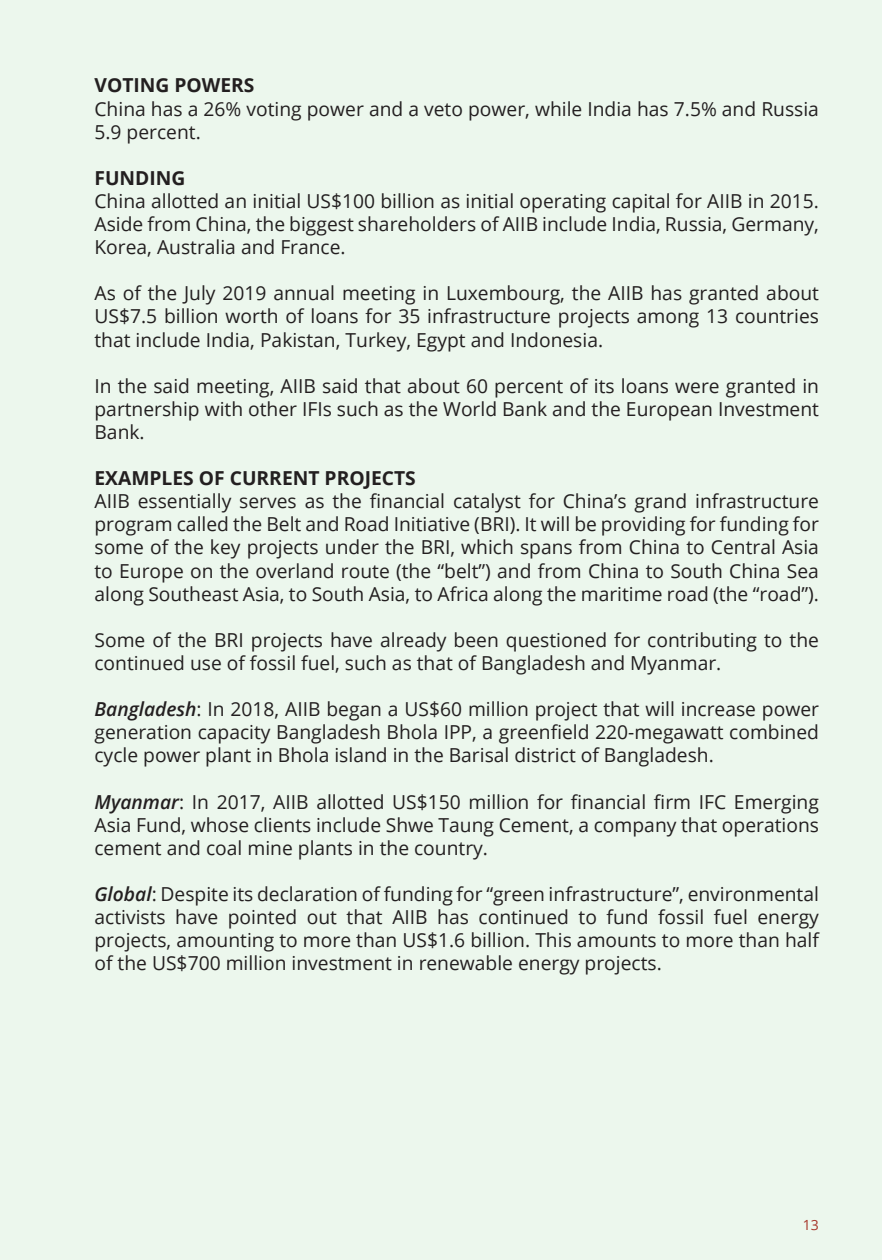
<style>
.page{position:relative;width:882px;height:1260px;background:#ecf7ed}
.page>*{position:absolute;margin:0;border:0;box-sizing:border-box;transform-origin:0 0}
.Infog-Copy{font:19.25px/23.1px "Open Sans";color:#231f20;text-align:justify}
.Infog-H2{font:700 19.25px "Open Sans";color:#231f20}
.t1{font:14px "Open Sans";color:#b12827}
.s1{font-weight:600;font-style:italic}
</style>
<div class="page">
<p class="Infog-H2" style="left:94px;top:72px;width:162px">VOTING POWERS</p>
<p class="Infog-Copy" style="left:94px;top:96px;width:726px">China has a 26% voting power and a veto power, while India has 7.5% and Russia<br>5.9 percent.</p>
<p class="Infog-H2" style="left:94px;top:164px;width:92px">FUNDING</p>
<p class="Infog-Copy" style="left:94px;top:189px;width:726px">China allotted an initial US$100 billion as initial operating capital for AIIB in 2015.<br>Aside from China, the biggest shareholders of AIIB include India, Russia, Germany, Korea, Australia and France.</p>
<p class="Infog-Copy" style="left:94px;top:281px;width:726px">As of the July 2019 annual meeting in Luxembourg, the AIIB has granted about US$7.5 billion worth of loans for 35 infrastructure projects among 13 countries that include India, Pakistan, Turkey, Egypt and Indonesia.</p>
<p class="Infog-Copy" style="left:94px;top:374px;width:726px">In the said meeting, AIIB said that about 60 percent of its loans were granted in partnership with other IFIs such as the World Bank and the European Investment Bank.</p>
<p class="Infog-H2" style="left:94px;top:465px;width:323px">EXAMPLES OF CURRENT PROJECTS</p>
<p class="Infog-Copy" style="left:94px;top:489px;width:726px">AIIB essentially serves as the financial catalyst for China’s grand infrastructure program called the Belt and Road Initiative (BRI). It will be providing for funding for some of the key projects under the BRI, which spans from China to Central Asia to Europe on the overland route (the “belt”) and from China to South China Sea along Southeast Asia, to South Asia, to Africa along the maritime road (the “road”).</p>
<p class="Infog-Copy" style="left:94px;top:628px;width:726px">Some of the BRI projects have already been questioned for contributing to the continued use of fossil fuel, such as that of Bangladesh and Myanmar.</p>
<p class="Infog-Copy" style="left:94px;top:697px;width:726px"><span class="s1">Bangladesh</span>: In 2018, AIIB began a US$60 million project that will increase power generation capacity Bangladesh Bhola IPP, a greenfield 220-megawatt combined cycle power plant in Bhola island in the Barisal district of Bangladesh.</p>
<p class="Infog-Copy" style="left:94px;top:789px;width:726px"><span class="s1">Myanmar</span>: In 2017, AIIB allotted US$150 million for financial firm IFC Emerging Asia Fund, whose clients include Shwe Taung Cement, a company that operations cement and coal mine plants in the country.</p>
<p class="Infog-Copy" style="left:94px;top:882px;width:726px"><span class="s1">Global</span>: Despite its declaration of funding for “green infrastructure”, environmental activists have pointed out that AIIB has continued to fund fossil fuel energy projects, amounting to more than US$1.6 billion. This amounts to more than half of the US$700 million investment in renewable energy projects.</p>
<p class="t1" style="left:803px;top:1215px;width:18px">13</p>
</div>
